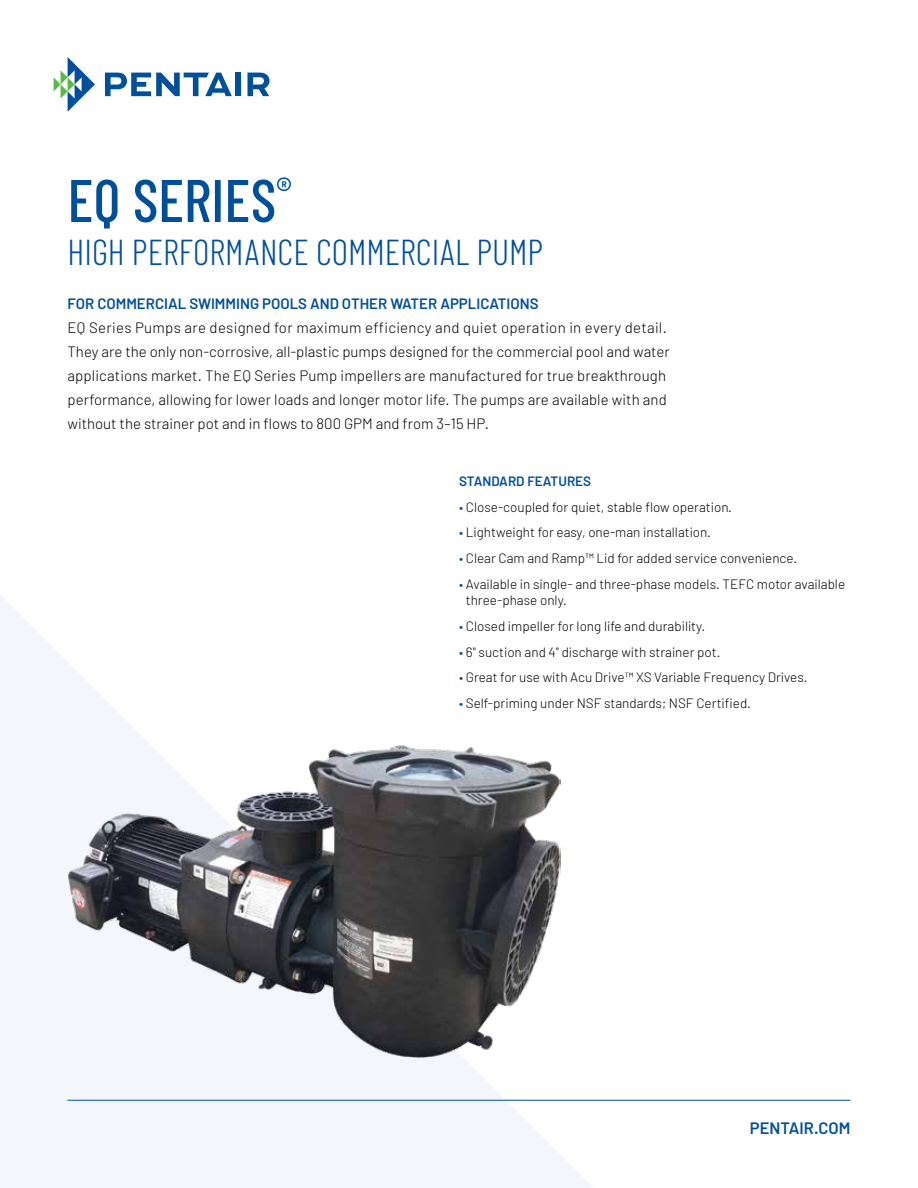
<style>
.page{position:relative;width:918px;height:1188px;background:#fff}
.page>*{position:absolute;margin:0;border:0;box-sizing:border-box;transform-origin:0 0}
.t1{font:500 60px "Barlow Condensed";color:#004f9a}
.t2{font:300 36px "Barlow Condensed";color:#004f9a}
.t3{font:600 16.5px "Barlow";color:#004f9a}
.t4{font:300 15px/24px "Barlow";letter-spacing:.005em;color:#000}
.t5{font:600 15px "Barlow";color:#004f9a}
.t6{font:300 13.5px/16.2px "Barlow";color:#000}
.t7{font:600 13.5px "Barlow";color:#004f9a}
.s1{color:#004f9a}
</style>
<div class="page">
<svg style="left:0;top:595px;width:608px;height:593px"></svg>
<svg style="left:54px;top:57px;width:41px;height:55px"></svg>
<svg style="left:105px;top:73px;width:127px;height:23px"></svg>
<div style="left:236px;top:73px;width:5px;height:23px;background:#004f9a"></div>
<svg style="left:247px;top:73px;width:23px;height:23px"></svg>
<img style="left:68px;top:745px;width:492px;height:313px">
<hr style="left:68px;top:1100px;width:782px;height:1px;background:#004f9a">
<h1 class="t1" style="left:68px;top:163px;width:226px">EQ SERIES<sup>®</sup></h1>
<h2 class="t2" style="left:68px;top:230px;width:477px">HIGH PERFORMANCE COMMERCIAL PUMP</h2>
<p class="t5" style="left:68px;top:295px;width:473px">FOR COMMERCIAL SWIMMING POOLS AND OTHER WATER APPLICATIONS</p>
<p class="t4" style="left:68px;top:316px;width:604px">EQ Series Pumps are designed for maximum efficiency and quiet operation in every detail.<br>They are the only non-corrosive, all-plastic pumps designed for the commercial pool and water applications market. The EQ Series Pump impellers are manufactured for true breakthrough performance, allowing for lower loads and longer motor life. The pumps are available with and without the strainer pot and in flows to 800 GPM and from 3–15 HP.</p>
<p class="t7" style="left:459px;top:473px;width:134px">STANDARD FEATURES</p>
<p class="t6" style="left:459px;top:498px;width:274px"><span class="s1">•</span> Close-coupled for quiet, stable flow operation.</p>
<p class="t6" style="left:459px;top:524px;width:253px"><span class="s1">•</span> Lightweight for easy, one-man installation.</p>
<p class="t6" style="left:459px;top:550px;width:340px"><span class="s1">•</span> Clear Cam and Ramp™ Lid for added service convenience.</p>
<p class="t6" style="left:466px;top:576px;width:381px;text-indent:-7px"><span class="s1">•</span> Available in single- and three-phase models. TEFC motor available three-phase only.</p>
<p class="t6" style="left:459px;top:618px;width:248px"><span class="s1">•</span> Closed impeller for long life and durability.</p>
<p class="t6" style="left:459px;top:643px;width:263px"><span class="s1">•</span> 6" suction and 4" discharge with strainer pot.</p>
<p class="t6" style="left:459px;top:669px;width:350px"><span class="s1">•</span> Great for use with Acu Drive™ XS Variable Frequency Drives.</p>
<p class="t6" style="left:459px;top:695px;width:293px"><span class="s1">•</span> Self-priming under NSF standards; NSF Certified.</p>
<p class="t3" style="left:750px;top:1118px;width:102px">PENTAIR.COM</p>
</div>
